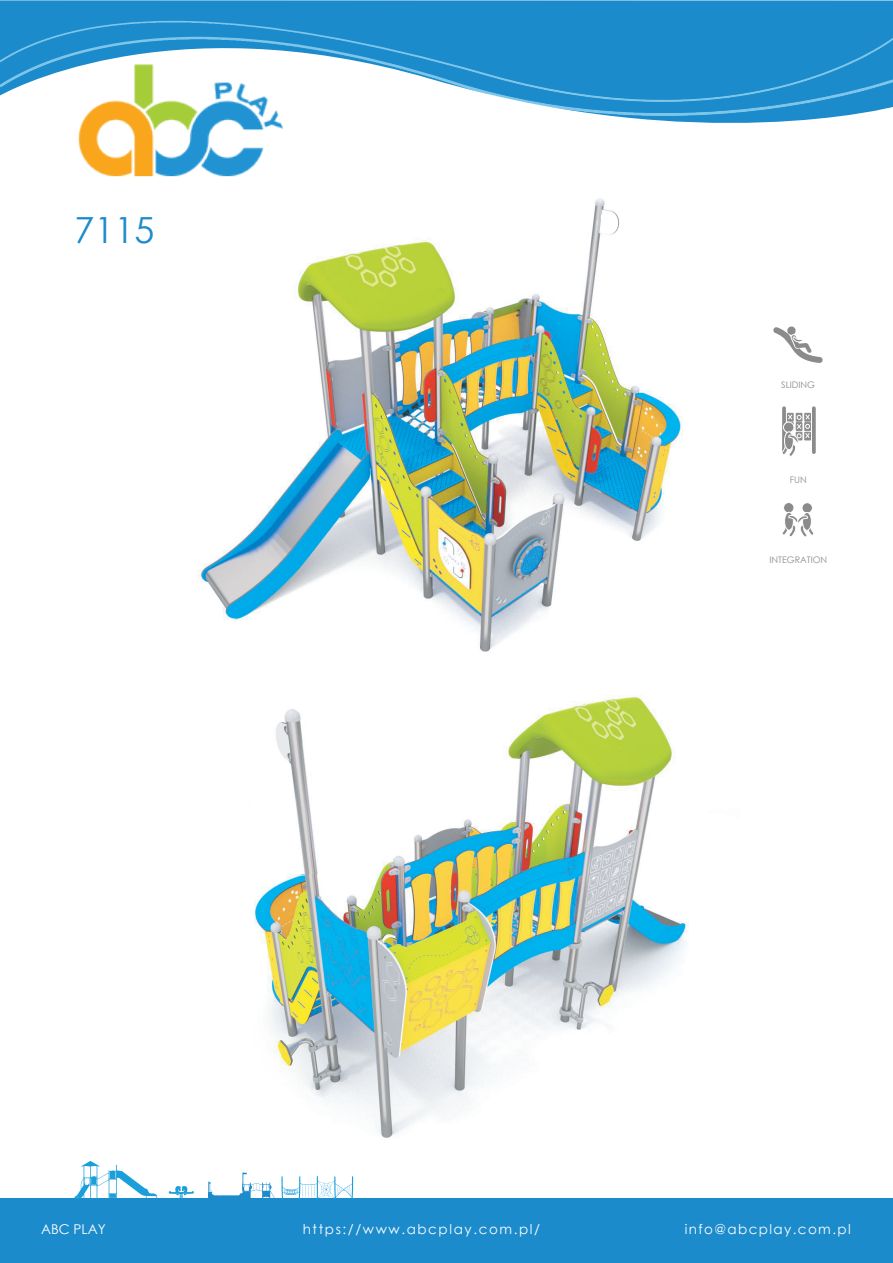
<style>
.page{position:relative;width:893px;height:1263px;background:#fff}
.page>*{position:absolute;margin:0;border:0;box-sizing:border-box;transform-origin:0 0}
.t1{font:36px "Century Gothic";color:#1c8bcc}
.t2{font:13.5px "Century Gothic";letter-spacing:.105em;color:#fff}
.t3{font:9px "Century Gothic";color:#8b8b8b}
</style>
<div class="page">
<img style="left:197px;top:198px;width:486px;height:454px">
<img style="left:254px;top:696px;width:435px;height:442px">
<div style="left:0;top:1199px;width:893px;height:64px;background:#1c8bcc"></div>
<svg style="left:208px;top:1172px;width:67px;height:27px"></svg>
<svg style="left:74px;top:1161px;width:84px;height:38px"></svg>
<svg style="left:169px;top:1186px;width:25px;height:13px"></svg>
<svg style="left:281px;top:1176px;width:72px;height:23px"></svg>
<svg style="left:0;top:0;width:893px;height:129px;fill:#1c8bcc"></svg>
<img style="left:0;top:102px;width:893px;height:14px">
<img style="left:0;top:21px;width:893px;height:81px">
<hr style="left:44px;top:669px;width:807px;height:3px;background:#1c8bcc">
<div style="left:783px;top:502px;width:11px;height:11px;background:#8b8b8b;border-radius:50%"></div>
<div style="left:783px;top:502px;width:11px;height:11px;border:1px solid #fff;border-radius:50%"></div>
<div style="left:784px;top:512px;width:10px;height:19px;border:1px solid #fff;border-radius:50%"></div>
<div style="left:802px;top:503px;width:10px;height:10px;background:#8b8b8b;border-radius:50%"></div>
<div style="left:801px;top:502px;width:12px;height:12px;border:1px solid #fff;border-radius:50%"></div>
<div style="left:802px;top:512px;width:10px;height:19px;border:1px solid #fff;border-radius:50%"></div>
<svg style="left:782px;top:514px;width:32px;height:23px"></svg>
<svg style="left:773px;top:326px;width:50px;height:37px"></svg>
<svg style="left:782px;top:408px;width:4px;height:4px"></svg>
<svg style="left:812px;top:408px;width:4px;height:44px"></svg>
<svg style="left:782px;top:412px;width:29px;height:44px"></svg>
<svg style="left:600px;top:211px;width:18px;height:23px"></svg>
<svg style="left:424px;top:287px;width:22px;height:21px"></svg>
<svg style="left:635px;top:742px;width:31px;height:24px"></svg>
<img style="left:56px;top:53px;width:226px;height:124px">
<h1 class="t1" style="left:75px;top:205px;width:81px">7115</h1>
<p class="t3" style="left:781px;top:379px;width:35px">SLIDING</p>
<p class="t3" style="left:790px;top:473px;width:18px">FUN</p>
<p class="t3" style="left:769px;top:554px;width:59px">INTEGRATION</p>
<p class="t2" style="left:41px;top:1222px;width:66px">ABC PLAY</p>
<p class="t2" style="left:303px;top:1222px;width:239px">https://www.abcplay.com.pl/</p>
<p class="t2" style="left:685px;top:1222px;width:167px">info@abcplay.com.pl</p>
</div>
